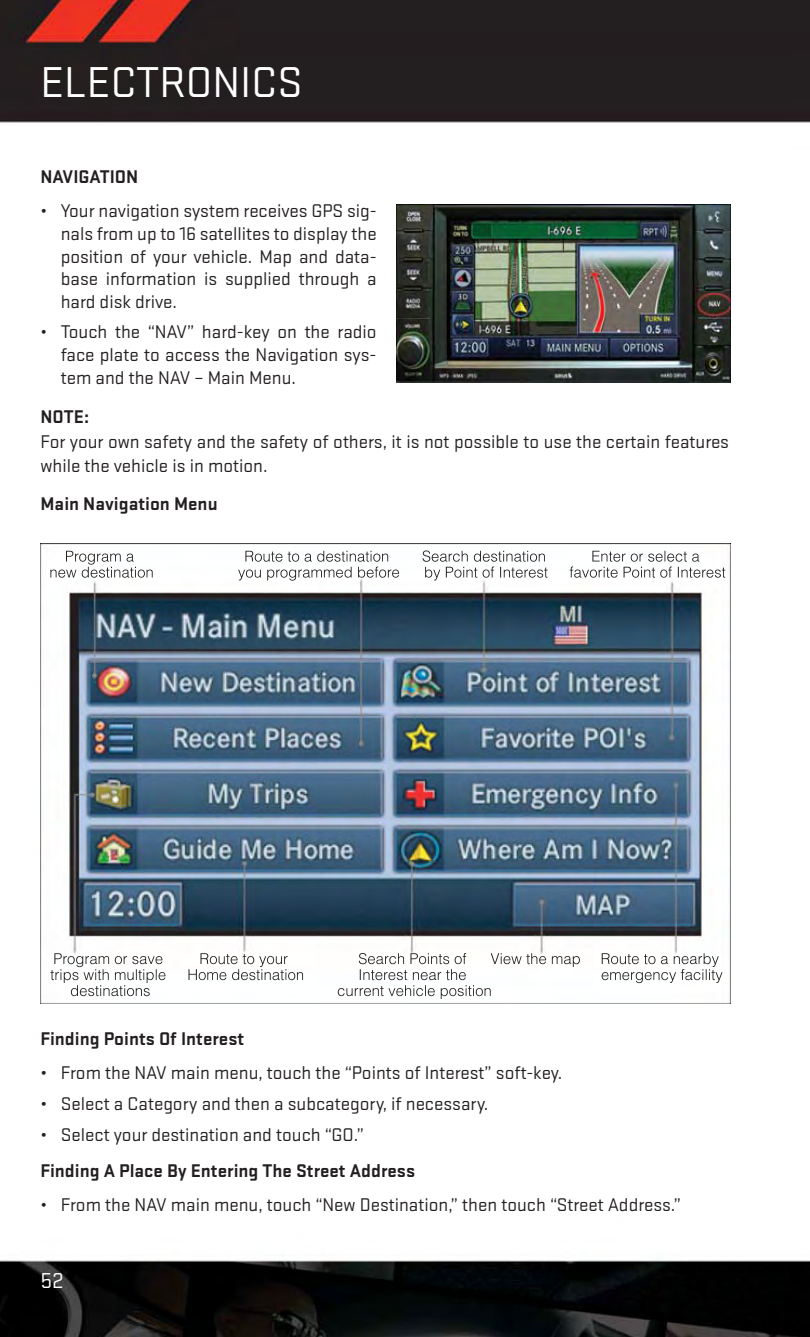
<style>
.page{position:relative;width:810px;height:1337px;background:#fff}
.page>*{position:absolute;margin:0;border:0;box-sizing:border-box;transform-origin:0 0}
.t1{font:45px "Stratum 1";color:#fff}
.t2{font:22.5px "Stratum 1";color:#fff}
.t3{font:19.12px/22.9px "Stratum 1";color:#231f20;text-align:justify}
.t4{font:700 19.12px "Stratum 1";color:#231f20}
</style>
<div class="page">
<img style="left:0;top:0;width:810px;height:1336px">
<img style="left:397px;top:204px;width:334px;height:178px">
<img style="left:41px;top:543px;width:690px;height:460px">
<img style="left:50px;top:551px;width:84px;height:26px">
<img style="left:245px;top:551px;width:111px;height:10px">
<img style="left:238px;top:567px;width:114px;height:13px">
<img style="left:423px;top:550px;width:99px;height:12px">
<img style="left:425px;top:566px;width:123px;height:14px">
<img style="left:592px;top:551px;width:107px;height:10px">
<img style="left:570px;top:566px;width:122px;height:11px">
<img style="left:602px;top:953px;width:109px;height:11px">
<img style="left:602px;top:969px;width:108px;height:14px">
<img style="left:359px;top:953px;width:107px;height:11px">
<img style="left:360px;top:969px;width:106px;height:11px">
<img style="left:338px;top:985px;width:134px;height:14px">
<img style="left:491px;top:953px;width:89px;height:14px">
<img style="left:188px;top:953px;width:100px;height:27px">
<img style="left:54px;top:953px;width:108px;height:14px">
<img style="left:50px;top:969px;width:116px;height:14px">
<img style="left:71px;top:985px;width:79px;height:11px">
<h1 class="t1" style="left:40px;top:66px;width:263px">ELECTRONICS</h1>
<p class="t4" style="left:41px;top:169px;width:99px">NAVIGATION</p>
<p class="t3" style="left:61px;top:200px;width:318px;text-indent:-20px">• Your navigation system receives GPS sig&shy;nals from up to 16 satellites to display the position of your vehicle. Map and data&shy;base information is supplied through a hard disk drive.</p>
<p class="t3" style="left:61px;top:322px;width:317px;text-indent:-20px">• Touch the “NAV” hard-key on the radio face plate to access the Navigation sys&shy;tem and the NAV – Main Menu.</p>
<p class="t4" style="left:41px;top:410px;width:50px">NOTE:</p>
<p class="t3" style="left:41px;top:430px;width:690px;line-height:24.8px">For your own safety and the safety of others, it is not possible to use the certain features while the vehicle is in motion.</p>
<p class="t4" style="left:41px;top:497px;width:179px">Main Navigation Menu</p>
<p class="t4" style="left:41px;top:1032px;width:205px">Finding Points Of Interest</p>
<p class="t3" style="left:41px;top:1063px;width:523px">• From the NAV main menu, touch the “Points of Interest” soft-key.</p>
<p class="t3" style="left:41px;top:1093px;width:449px">• Select a Category and then a subcategory, if necessary.</p>
<p class="t3" style="left:41px;top:1124px;width:325px">• Select your destination and touch “GO.”</p>
<p class="t4" style="left:41px;top:1164px;width:376px">Finding A Place By Entering The Street Address</p>
<p class="t3" style="left:41px;top:1195px;width:642px">• From the NAV main menu, touch “New Destination,” then touch “Street Address.”</p>
<p class="t2" style="left:40px;top:1272px;width:25px">52</p>
</div>
